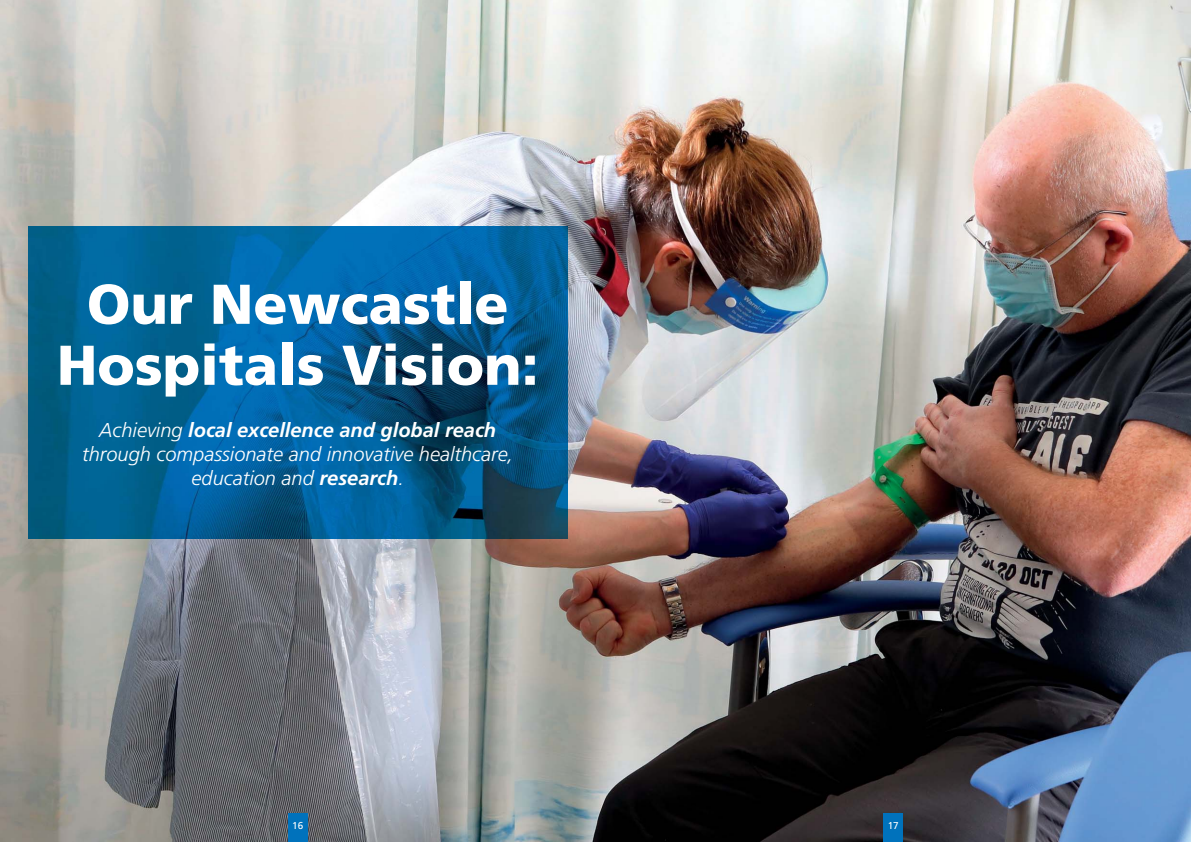
<style>
.page{position:relative;width:1191px;height:842px;background:#fff}
.page>*{position:absolute;margin:0;border:0;box-sizing:border-box;transform-origin:0 0}
.t1{font:900 56px/61px "Frutiger";color:#fff;text-align:center}
.t2{font:italic 300 20px/24px "Frutiger";color:#fff;text-align:center}
.t3{font:10px "Frutiger";color:#fff}
.s1{font-weight:700}
</style>
<div class="page">
<img style="left:0;top:0;width:1191px;height:842px">
<img style="left:28px;top:227px;width:539px;height:312px">
<div style="left:883px;top:814px;width:20px;height:28px;background:#0072bc"></div>
<div style="left:288px;top:814px;width:20px;height:28px;background:#0072bc"></div>
<h1 class="t1" style="left:57px;top:276px;width:483px">Our Newcastle<br>Hospitals Vision:</h1>
<p class="t2" style="left:82px;top:419px;width:433px">Achieving <span class="s1">local excellence and global reach </span>through compassionate and innovative healthcare, education and <span class="s1">research</span>.</p>
<p class="t3" style="left:292px;top:820px;width:13px">16</p>
<p class="t3" style="left:887px;top:820px;width:13px">17</p>
</div>
